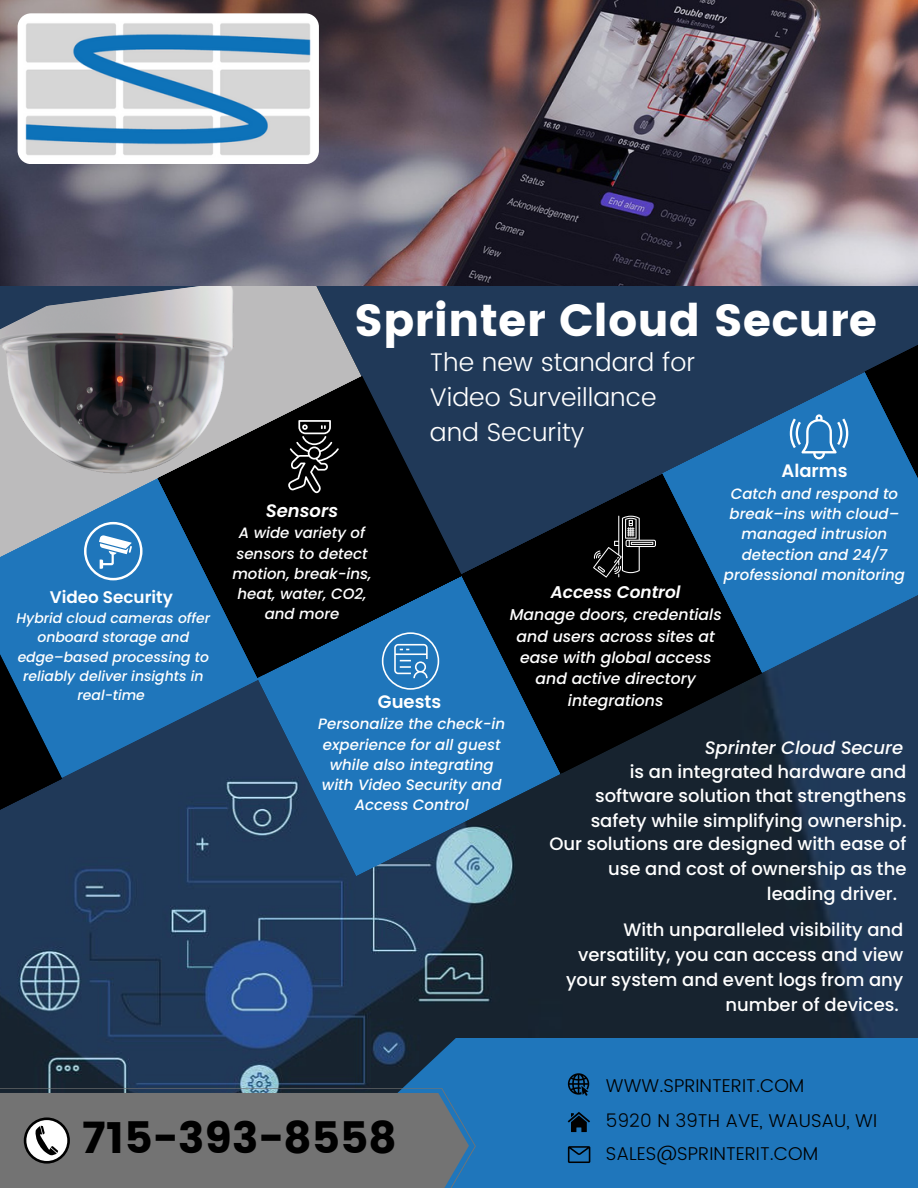
<style>
.page{position:relative;width:918px;height:1188px;background:#fff}
.page>*{position:absolute;margin:0;border:0;box-sizing:border-box;transform-origin:0 0}
.t1{font:45px "Poppins";color:#fff}
.t2{font:43.5px "Poppins";color:#000}
.t3{font:300 25.5px/34.8px "Poppins";color:#fff}
.t4{font:300 18.45px "Poppins";color:#000}
.t5{font:500 18px/24.8px "Poppins";color:#fff;text-align:right}
.t6{font:italic 500 18px "Poppins";color:#fff}
.t7{font:600 18px "Poppins";color:#fff}
.t8{font:italic 600 18px "Poppins";color:#fff}
.t9{font:italic 600 16.95px "Poppins";color:#fff}
.t10{font:600 16.8px "Poppins";color:#fff}
.t11{font:italic 500 15.6px/21.3px "Poppins";color:#fff;text-align:center}
.t12{font:italic 500 15px/20.2px "Poppins";color:#fff;text-align:center}
.t13{font:italic 500 13.95px/19.2px "Poppins";color:#fff;text-align:center}
</style>
<div class="page">
<img style="left:0;top:782px;width:529px;height:306px">
<img style="left:529px;top:673px;width:389px;height:365px">
<svg style="left:257px;top:678px;width:306px;height:198px;background:#266496"></svg>
<div style="left:362px;top:285px;width:502px;height:188px;background:#203958"></div>
<svg style="left:303px;top:285px;width:59px;height:91px;background:#7e8794"></svg>
<img style="left:0;top:395px;width:157px;height:80px">
<svg style="left:0;top:285px;width:303px;height:110px;background:#86878c"></svg>
<img style="left:0;top:0;width:918px;height:285px">
<svg style="left:0;top:475px;width:265px;height:307px;background:#3770a1"></svg>
<svg style="left:84px;top:522px;width:59px;height:58px"></svg>
<svg style="left:460px;top:473px;width:303px;height:301px;background:#0d1f31"></svg>
<svg style="left:593px;top:516px;width:63px;height:62px;background:#272727"></svg>
<div style="left:284px;top:1038px;width:634px;height:150px;background:#1f76bb"></div>
<svg style="left:0;top:1088px;width:476px;height:100px;background:#6b7074"></svg>
<svg style="left:568px;top:1073px;width:21px;height:23px"></svg>
<svg style="left:568px;top:1112px;width:22px;height:20px"></svg>
<svg style="left:568px;top:1146px;width:22px;height:17px"></svg>
<svg style="left:18px;top:13px;width:301px;height:151px"></svg>
<img style="left:24px;top:21px;width:289px;height:136px">
<svg style="left:157px;top:376px;width:305px;height:302px;background:#1e3345"></svg>
<svg style="left:288px;top:420px;width:51px;height:73px;background:#2f2f2f"></svg>
<svg style="left:382px;top:632px;width:57px;height:58px;background:#468ec6"></svg>
<svg style="left:662px;top:371px;width:256px;height:302px;background:#1a5383"></svg>
<svg style="left:790px;top:414px;width:58px;height:45px;background:#4f93c9"></svg>
<svg style="left:864px;top:269px;width:54px;height:302px;background:#22527c"></svg>
<svg style="left:0;top:579px;width:63px;height:302px;background:#17466e"></svg>
<svg style="left:24px;top:1117px;width:46px;height:47px"></svg>
<div style="left:26px;top:1120px;width:41px;height:41px;background:#fff;border-radius:50%"></div>
<svg style="left:35px;top:1125px;width:23px;height:30px"></svg>
<p class="t1" style="left:354px;top:294px;width:525px">Sprinter Cloud Secure</p>
<p class="t10" style="left:50px;top:585px;width:125px">Video Security</p>
<p class="t13" style="left:16px;top:609px;width:195px">Hybrid cloud cameras offer onboard storage and edge–based processing to reliably deliver insights in real-time</p>
<p class="t3" style="left:430px;top:345px;width:267px">The new standard for<br>Video Surveillance and Security</p>
<p class="t7" style="left:781px;top:458px;width:68px">Alarms</p>
<p class="t12" style="left:724px;top:483px;width:183px">Catch and respond to break–ins with cloud– managed intrusion detection and 24/7 professional monitoring</p>
<p class="t8" style="left:266px;top:498px;width:74px">Sensors</p>
<p class="t12" style="left:232px;top:523px;width:141px">A wide variety of sensors to detect motion, break-ins, heat, water, CO2, and more</p>
<p class="t9" style="left:551px;top:580px;width:131px">Access Control</p>
<p class="t11" style="left:510px;top:604px;width:214px">Manage doors, credentials and users across sites at ease with global access and active directory integrations</p>
<p class="t7" style="left:378px;top:689px;width:65px">Guests</p>
<p class="t12" style="left:318px;top:714px;width:188px">Personalize the check-in experience for all guest while also integrating with Video Security and<br>Access Control</p>
<p class="t6" style="left:705px;top:735px;width:200px">Sprinter Cloud Secure</p>
<p class="t5" style="left:591px;top:759px;width:317px;text-align:justify;text-indent:39px">is an integrated hardware and software solution that strengthens safety while simplifying ownership.</p>
<p class="t5" style="left:549px;top:832px;width:359px">Our solutions are designed with ease of</p>
<p class="t5" style="left:608px;top:857px;width:300px">use and cost of ownership as the</p>
<p class="t5" style="left:767px;top:881px;width:132px">leading driver.</p>
<p class="t5" style="left:566px;top:918px;width:339px">With unparalleled visibility and versatility, you can access and view your system and event logs from any number of devices.</p>
<p class="t2" style="left:82px;top:1113px;width:316px">715-393-8558</p>
<p class="t4" style="left:606px;top:1075px;width:200px">WWW.SPRINTERIT.COM</p>
<p class="t4" style="left:606px;top:1110px;width:273px">5920 N 39TH AVE, WAUSAU, WI</p>
<p class="t4" style="left:606px;top:1143px;width:214px">SALES@SPRINTERIT.COM</p>
</div>
